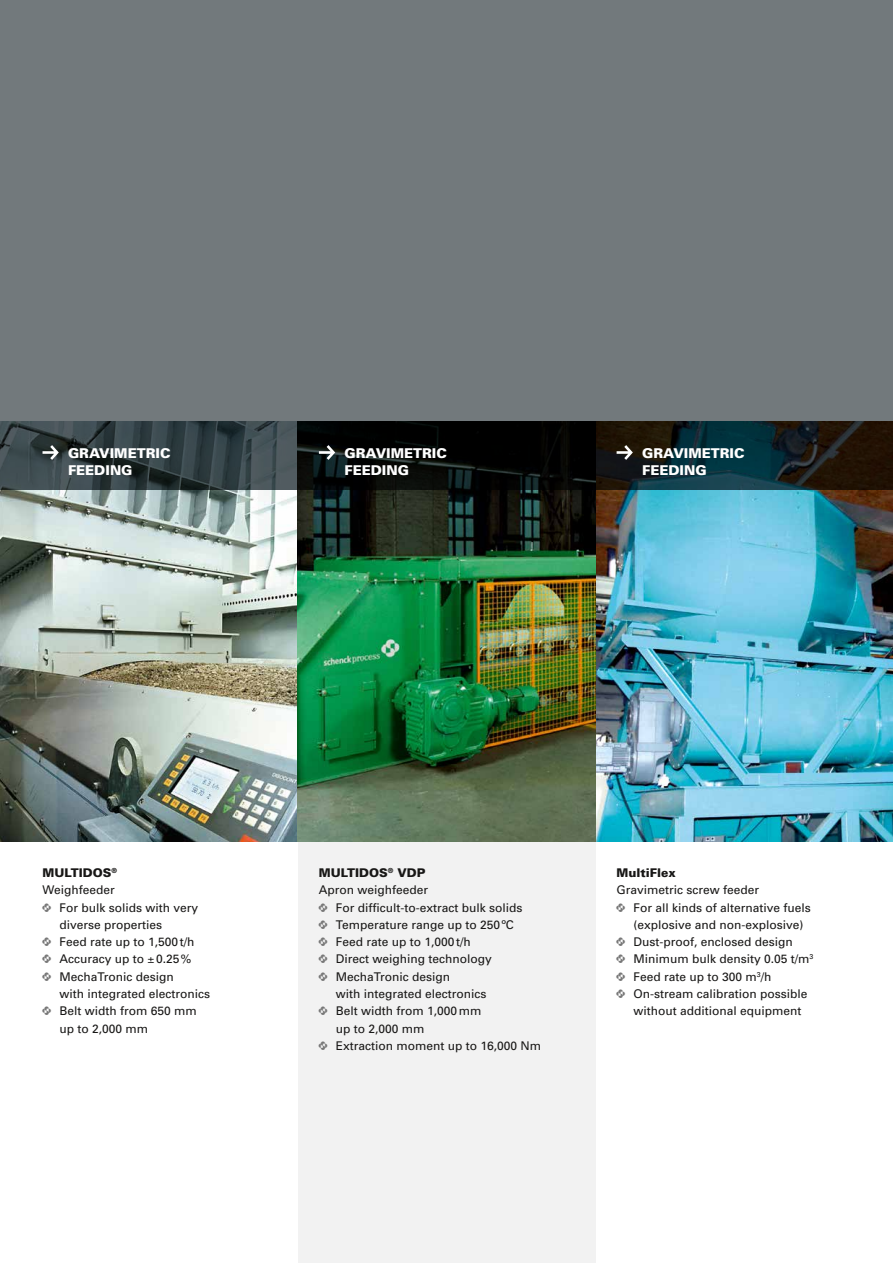
<style>
.page{position:relative;width:893px;height:1263px;background:#fff}
.page>*{position:absolute;margin:0;border:0;box-sizing:border-box;transform-origin:0 0}
.t1{font:900 13.5px/17.2px "Univers";color:#fff}
.t2{font:12px/17.2px "Univers";color:#181716}
.t3{font:900 12px "Univers";color:#181716}
.s1{font-weight:900}
.s2{font-family:"TRY2";color:#787878}
</style>
<div class="page">
<img style="left:0;top:489px;width:893px;height:353px">
<div style="left:0;top:0;width:893px;height:421px;background:#72797c"></div>
<svg style="left:0;top:421px;width:893px;height:68px;background:#1a2324"></svg>
<div style="left:298px;top:842px;width:297px;height:421px;background:#f2f2f2"></div>
<svg style="left:43px;top:445px;width:16px;height:15px"></svg>
<svg style="left:319px;top:445px;width:16px;height:15px"></svg>
<svg style="left:617px;top:445px;width:16px;height:15px"></svg>
<p class="t1" style="left:68px;top:444px;width:104px">GRAVIMETRIC<br>FEEDING</p>
<p class="t1" style="left:344px;top:444px;width:104px">GRAVIMETRIC<br>FEEDING</p>
<p class="t1" style="left:642px;top:444px;width:104px">GRAVIMETRIC<br>FEEDING</p>
<p class="t2" style="left:43px;top:864px;width:76px"><span class="s1">MULTIDOS</span><sup>®<br></sup>Weighfeeder</p>
<p class="t2" style="left:60px;top:899px;width:140px;text-indent:-17px"><span class="s2">•</span> For bulk solids with very diverse properties</p>
<p class="t2" style="left:43px;top:933px;width:153px"><span class="s2">•</span> Feed rate up to 1,500t/h</p>
<p class="t2" style="left:43px;top:951px;width:151px"><span class="s2">•</span> Accuracy up to ±0.25%</p>
<p class="t2" style="left:60px;top:968px;width:152px;text-indent:-17px"><span class="s2">•</span> MechaTronic design<br>with integrated electronics</p>
<p class="t2" style="left:60px;top:1002px;width:139px;text-indent:-17px"><span class="s2">•</span> Belt width from 650 mm up to 2,000 mm</p>
<p class="t2" style="left:319px;top:864px;width:111px"><span class="s1">MULTIDOS</span><sup>®</sup> <span class="s1">VDP<br></span>Apron weighfeeder</p>
<p class="t2" style="left:319px;top:899px;width:205px"><span class="s2">•</span> For difficult-to-extract bulk solids</p>
<p class="t2" style="left:319px;top:916px;width:197px"><span class="s2">•</span> Temperature range up to 250ºC</p>
<p class="t2" style="left:319px;top:933px;width:153px"><span class="s2">•</span> Feed rate up to 1,000t/h</p>
<p class="t2" style="left:319px;top:951px;width:175px"><span class="s2">•</span> Direct weighing technology</p>
<p class="t2" style="left:336px;top:968px;width:152px;text-indent:-17px"><span class="s2">•</span> MechaTronic design<br>with integrated electronics</p>
<p class="t2" style="left:336px;top:1002px;width:147px;text-indent:-17px"><span class="s2">•</span> Belt width from 1,000mm up to 2,000 mm</p>
<p class="t2" style="left:319px;top:1037px;width:224px"><span class="s2">•</span> Extraction moment up to 16,000 Nm</p>
<p class="t3" style="left:617px;top:865px;width:61px">MultiFlex</p>
<p class="t2" style="left:617px;top:881px;width:144px">Gravimetric screw feeder</p>
<p class="t2" style="left:634px;top:899px;width:179px;text-indent:-17px"><span class="s2">•</span> For all kinds of alternative fuels (explosive and non-explosive)</p>
<p class="t2" style="left:617px;top:933px;width:178px"><span class="s2">•</span> Dust-proof, enclosed design</p>
<p class="t2" style="left:617px;top:951px;width:198px"><span class="s2">•</span> Minimum bulk density 0.05 t/m<sup>3</sup></p>
<p class="t2" style="left:617px;top:968px;width:156px"><span class="s2">•</span> Feed rate up to 300 m<sup>3</sup>/h</p>
<p class="t2" style="left:634px;top:985px;width:176px;text-indent:-17px"><span class="s2">•</span> On-stream calibration possible without additional equipment</p>
</div>
